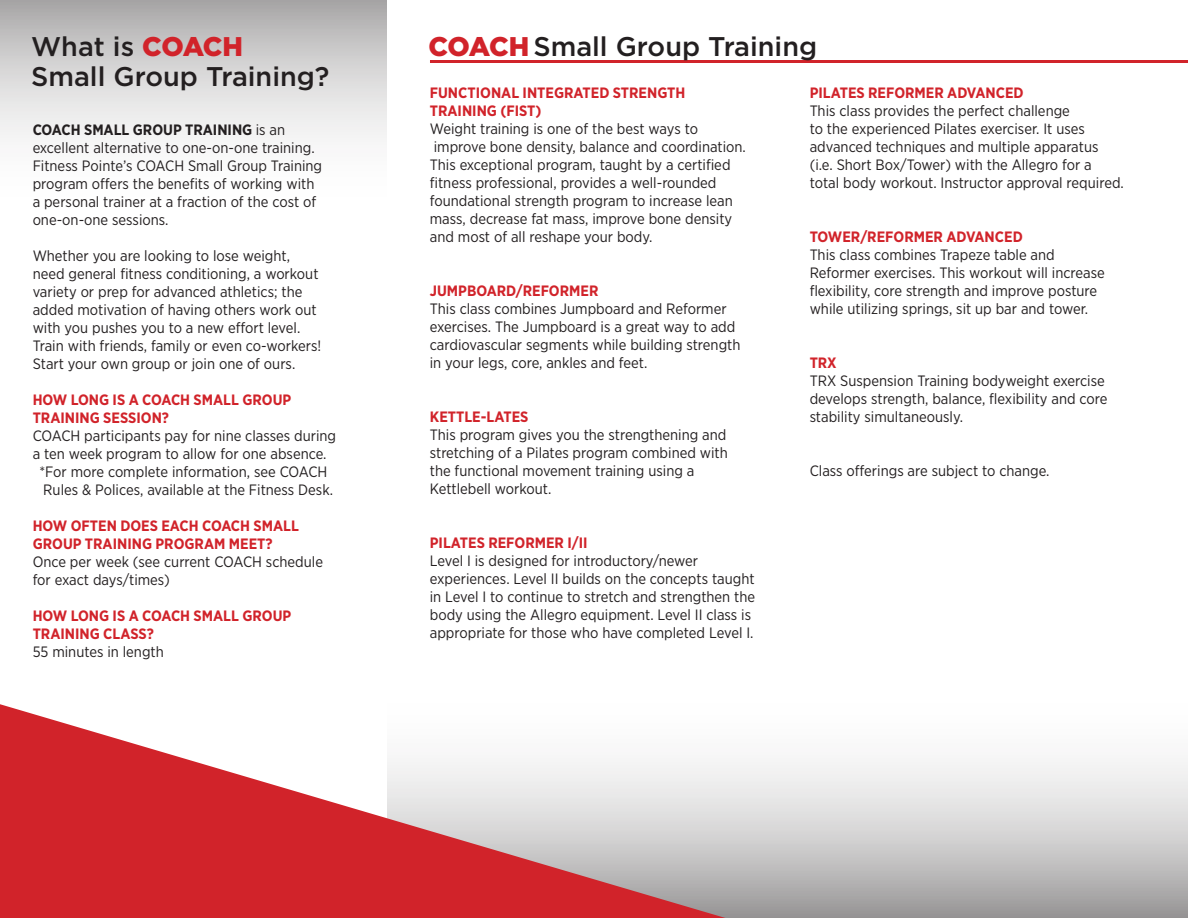
<style>
.page{position:relative;width:1188px;height:918px;background:#fff}
.page>*{position:absolute;margin:0;border:0;box-sizing:border-box;transform-origin:0 0}
.t1{font:500 27px "Gotham HTF";color:#231f20}
.t2{font:15px/18px "Gotham Narrow";color:#231f20}
.t3{font:700 15px/18px "Gotham Narrow";color:#d1232a}
.t4{font:700 15px "Gotham Narrow";color:#231f20}
.s1{font-weight:900;color:#d1232a}
.s2{font-weight:400}
</style>
<div class="page">
<svg style="left:725px;top:762px;width:463px;height:156px;background:#cdcccc"></svg>
<div style="left:0;top:0;width:387px;height:211px;background:linear-gradient(to bottom,#b5b3b4,#fff)"></div>
<svg style="left:0;top:704px;width:725px;height:214px"></svg>
<hr style="left:430px;top:60px;width:758px;height:3px;background:#d1232a">
<p class="t1" style="left:31px;top:31px;width:213px">What is <span class="s1">COACH</span></p>
<p class="t1" style="left:31px;top:61px;width:300px">Small Group Training?</p>
<p class="t4" style="left:33px;top:120px;width:254px">COACH SMALL GROUP TRAINING <span class="s2">is an</span></p>
<p class="t2" style="left:33px;top:139px;width:291px">excellent alternative to one-on-one training.<br>Fitness Pointe’s COACH Small Group Training program offers the benefits of working with</p>
<p class="t2" style="left:33px;top:193px;width:285px">a personal trainer at a fraction of the cost of</p>
<p class="t2" style="left:33px;top:211px;width:137px">one-on-one sessions.</p>
<p class="t2" style="left:33px;top:247px;width:259px">Whether you are looking to lose weight,</p>
<p class="t2" style="left:33px;top:265px;width:287px">need general fitness conditioning, a workout variety or prep for advanced athletics; the added motivation of having others work out with you pushes you to a new effort level.</p>
<p class="t2" style="left:33px;top:337px;width:290px">Train with friends, family or even co-workers!<br>Start your own group or join one of ours.</p>
<p class="t3" style="left:33px;top:391px;width:260px">HOW LONG IS A COACH SMALL GROUP<br>TRAINING SESSION?</p>
<p class="t2" style="left:33px;top:427px;width:305px">COACH participants pay for nine classes during</p>
<p class="t2" style="left:33px;top:445px;width:295px">a ten week program to allow for one absence.</p>
<p class="t2" style="left:39px;top:463px;width:289px">*For more complete information, see COACH</p>
<p class="t2" style="left:43px;top:481px;width:291px">Rules &amp; Polices, available at the Fitness Desk.</p>
<p class="t3" style="left:33px;top:517px;width:268px">HOW OFTEN DOES EACH COACH SMALL<br>GROUP TRAINING PROGRAM MEET?</p>
<p class="t2" style="left:33px;top:553px;width:292px">Once per week (see current COACH schedule</p>
<p class="t2" style="left:33px;top:571px;width:139px">for exact days/times)</p>
<p class="t3" style="left:33px;top:607px;width:260px">HOW LONG IS A COACH SMALL GROUP<br>TRAINING CLASS?</p>
<p class="t2" style="left:33px;top:643px;width:133px">55 minutes in length</p>
<p class="t1" style="left:428px;top:31px;width:390px"><span class="s1">COACH</span>Small Group Training</p>
<p class="t3" style="left:430px;top:84px;width:257px">FUNCTIONAL INTEGRATED STRENGTH</p>
<p class="t3" style="left:430px;top:102px;width:113px">TRAINING (FIST)</p>
<p class="t2" style="left:430px;top:120px;width:270px">Weight training is one of the best ways to</p>
<p class="t2" style="left:430px;top:138px;width:318px">improve bone density, balance and coordination.<br>This exceptional program, taught by a certified fitness professional, provides a well-rounded foundational strength program to increase lean mass, decrease fat mass, improve bone density</p>
<p class="t2" style="left:430px;top:228px;width:224px">and most of all reshape your body.</p>
<p class="t3" style="left:430px;top:282px;width:170px">JUMPBOARD/REFORMER</p>
<p class="t2" style="left:430px;top:300px;width:312px">This class combines Jumpboard and Reformer exercises. The Jumpboard is a great way to add cardiovascular segments while building strength</p>
<p class="t2" style="left:430px;top:354px;width:219px">in your legs, core, ankles and feet.</p>
<p class="t3" style="left:430px;top:408px;width:100px">KETTLE-LATES</p>
<p class="t2" style="left:430px;top:426px;width:300px">This program gives you the strengthening and stretching of a Pilates program combined with</p>
<p class="t2" style="left:430px;top:462px;width:266px">the functional movement training using a</p>
<p class="t2" style="left:430px;top:480px;width:123px">Kettlebell workout.</p>
<p class="t3" style="left:430px;top:534px;width:159px">PILATES REFORMER I/II</p>
<p class="t2" style="left:430px;top:552px;width:327px">Level I is designed for introductory/newer experiences. Level II builds on the concepts taught in Level I to continue to stretch and strengthen the body using the Allegro equipment. Level II class is appropriate for those who have completed Level I.</p>
<p class="t3" style="left:810px;top:84px;width:216px">PILATES REFORMER ADVANCED</p>
<p class="t2" style="left:810px;top:102px;width:262px">This class provides the perfect challenge</p>
<p class="t2" style="left:810px;top:120px;width:290px">to the experienced Pilates exerciser. It uses advanced techniques and multiple apparatus</p>
<p class="t2" style="left:810px;top:156px;width:284px">(i.e. Short Box/Tower) with the Allegro for a</p>
<p class="t2" style="left:810px;top:174px;width:316px">total body workout. Instructor approval required.</p>
<p class="t3" style="left:810px;top:228px;width:215px">TOWER/REFORMER ADVANCED</p>
<p class="t2" style="left:810px;top:246px;width:247px">This class combines Trapeze table and</p>
<p class="t2" style="left:810px;top:264px;width:297px">Reformer exercises. This workout will increase flexibility, core strength and improve posture</p>
<p class="t2" style="left:810px;top:300px;width:280px">while utilizing springs, sit up bar and tower.</p>
<p class="t3" style="left:810px;top:354px;width:29px">TRX</p>
<p class="t2" style="left:810px;top:372px;width:299px">TRX Suspension Training bodyweight exercise develops strength, balance, flexibility and core stability simultaneously.</p>
<p class="t2" style="left:810px;top:462px;width:241px">Class offerings are subject to change.</p>
</div>
